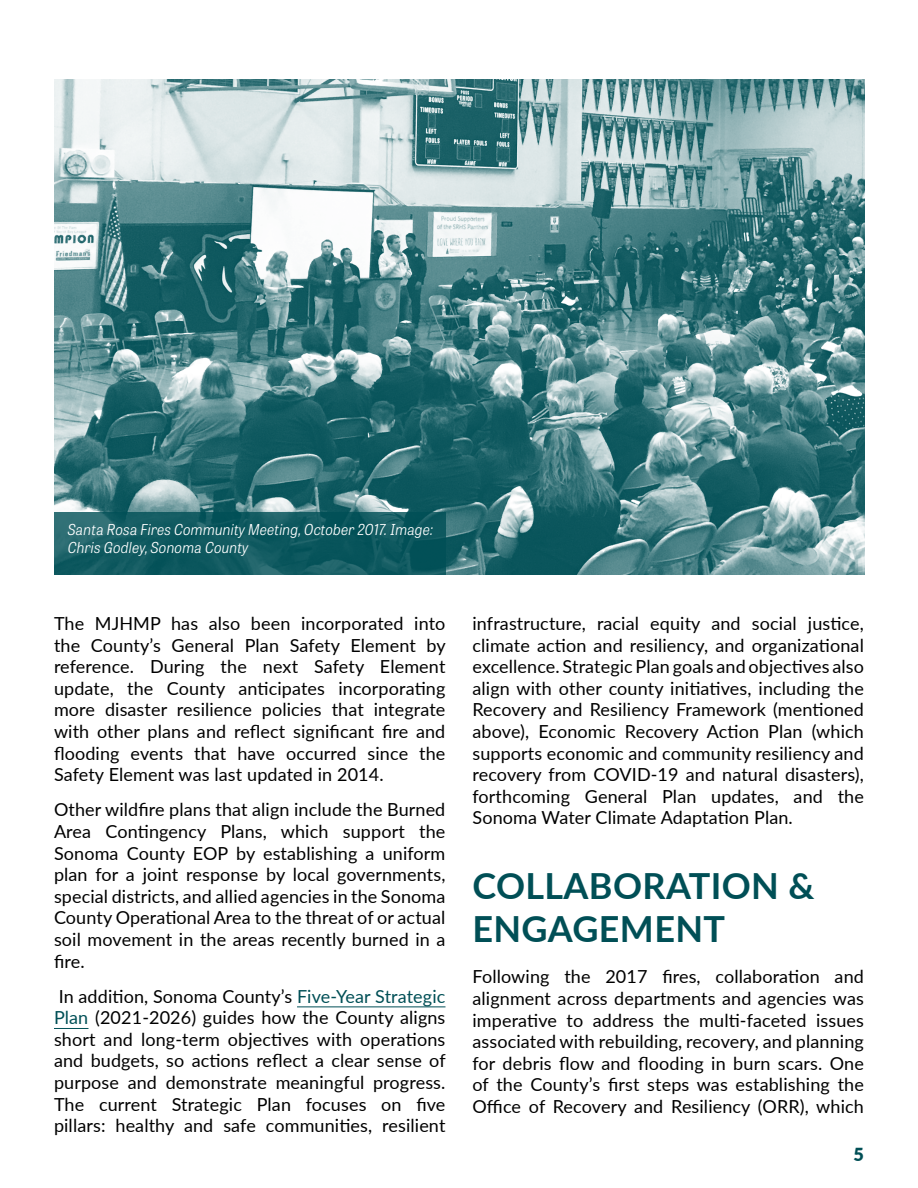
<style>
.page{position:relative;width:918px;height:1188px;background:#fff}
.page>*{position:absolute;margin:0;border:0;box-sizing:border-box;transform-origin:0 0}
.H2_Sub_Section_Title{font:700 36px/43.2px "Lato";letter-spacing:.01em;color:#004f56}
.P_Body{font:18px/21.6px "Lato";letter-spacing:.005em;color:#000;text-align:justify}
.t1{font:900 18px "Lato";color:#004f56}
.t2{font:italic 300 15px/18px "Tablet Gothic Narrow";letter-spacing:.01em;color:#fff}
.s1{color:#004f56}
</style>
<div class="page">
<img style="left:54px;top:80px;width:810px;height:494px">
<hr style="left:297px;top:1006px;width:149px;height:1px;background:#004f56">
<hr style="left:54px;top:1028px;width:34px;height:1px;background:#004f56">
<svg style="left:54px;top:512px;width:392px;height:62px;background:#115a61"></svg>
<p class="t2" style="left:68px;top:520px;width:367px">Santa Rosa Fires Community Meeting, October 2017. Image:<br>Chris Godley, Sonoma County</p>
<p class="P_Body" style="left:54px;top:612px;width:393px">The MJHMP has also been incorporated into the County’s General Plan Safety Element by reference. During the next Safety Element update, the County anticipates incorporating more disaster resilience policies that integrate with other plans and reflect significant fire and flooding events that have occurred since the Safety Element was last updated in 2014.</p>
<p class="P_Body" style="left:54px;top:798px;width:393px">Other wildfire plans that align include the Burned Area Contingency Plans, which support the Sonoma County EOP by establishing a uniform plan for a joint response by local governments, special districts, and allied agencies in the Sonoma County Operational Area to the threat of or actual soil movement in the areas recently burned in a fire.</p>
<p class="P_Body" style="left:54px;top:985px;width:393px">In addition, Sonoma County’s <span class="s1">Five-Year Strategic Plan</span> (2021-2026) guides how the County aligns short and long-term objectives with operations and budgets, so actions reflect a clear sense of purpose and demonstrate meaningful progress.<br>The current Strategic Plan focuses on five pillars: healthy and safe communities, resilient</p>
<p class="P_Body" style="left:472px;top:612px;width:393px">infrastructure, racial equity and social justice, climate action and resiliency, and organizational excellence. Strategic Plan goals and objectives also align with other county initiatives, including the Recovery and Resiliency Framework (mentioned above), Economic Recovery Action Plan (which supports economic and community resiliency and recovery from COVID-19 and natural disasters), forthcoming General Plan updates, and the Sonoma Water Climate Adaptation Plan.</p>
<h2 class="H2_Sub_Section_Title" style="left:472px;top:862px;width:343px">COLLABORATION &amp;<br>ENGAGEMENT</h2>
<p class="P_Body" style="left:472px;top:965px;width:393px">Following the 2017 fires, collaboration and alignment across departments and agencies was imperative to address the multi-faceted issues associated with rebuilding, recovery, and planning for debris flow and flooding in burn scars. One of the County’s first steps was establishing the Office of Recovery and Resiliency (ORR), which</p>
<p class="t1" style="left:854px;top:1141px;width:12px">5</p>
</div>
